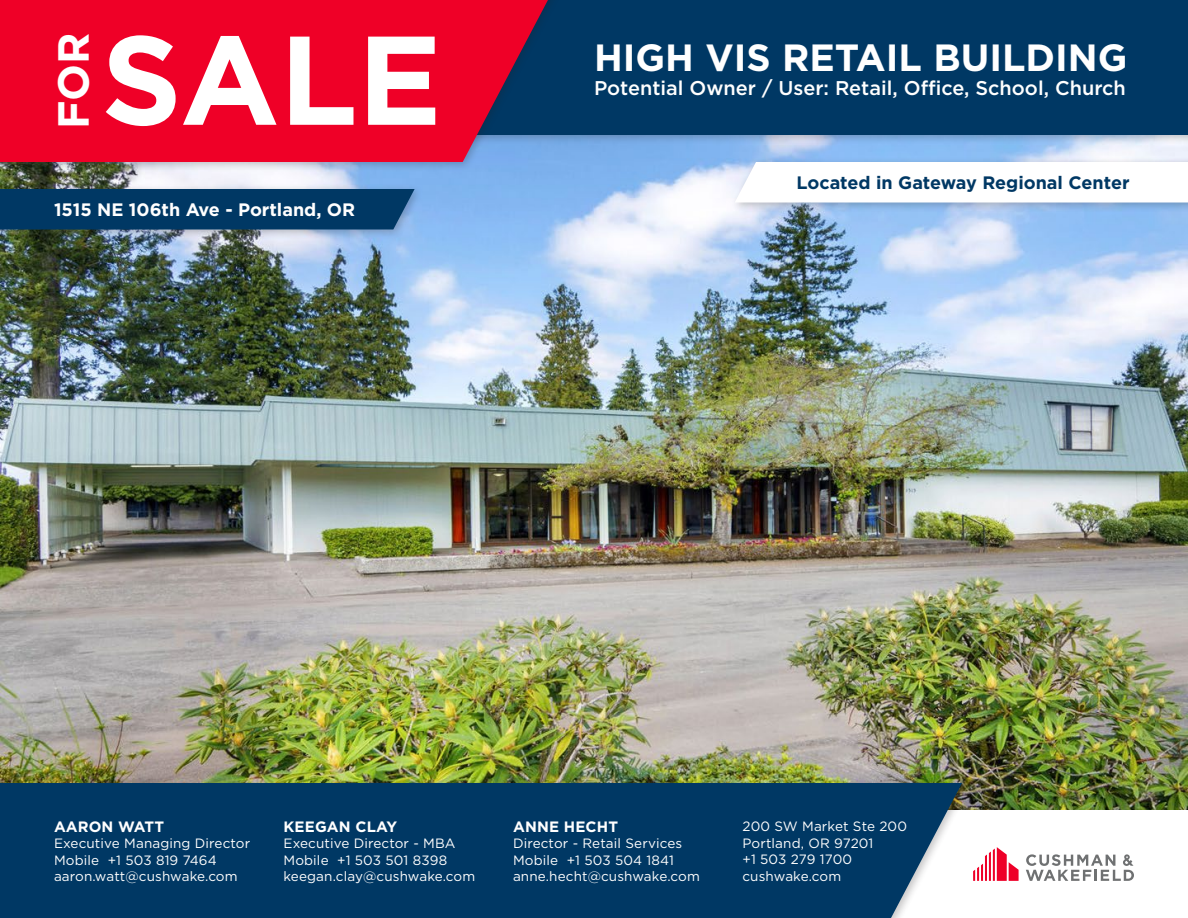
<style>
.page{position:relative;width:1188px;height:918px;background:#fff}
.page>*{position:absolute;margin:0;border:0;box-sizing:border-box;transform-origin:0 0}
.t1{font:700 126px "Gotham";color:#fff}
.t2{font:700 43.5px "Gotham";color:#fff}
.t3{font:700 37.8px "Gotham";color:#fff}
.t4{font:500 19.8px "Gotham";color:#fff}
.t5{font:700 18px "Gotham";color:#003864}
.t6{font:700 18px "Gotham";color:#fff}
.Contact_Info{font:700 15px "Gotham";letter-spacing:.01em;color:#fff}
.Contact_Info-2{font:13.5px "Gotham";letter-spacing:.01em;color:#fff}
</style>
<div class="page">
<img style="left:0;top:145px;width:1188px;height:660px">
<div style="left:454px;top:0;width:734px;height:145px;background:#231f20;opacity:.25"></div>
<div style="left:459px;top:0;width:729px;height:135px;background:#003864"></div>
<div style="left:0;top:0;width:571px;height:172px;background:#231f20;opacity:.25"></div>
<svg style="left:0;top:0;width:548px;height:162px;background:#df062e"></svg>
<div style="left:0;top:184px;width:424px;height:56px;background:#231f20;opacity:.25"></div>
<div style="left:0;top:189px;width:415px;height:41px;background:#003864"></div>
<div style="left:730px;top:157px;width:458px;height:56px;background:#231f20;opacity:.25"></div>
<svg style="left:735px;top:162px;width:453px;height:40px"></svg>
<div style="left:853px;top:805px;width:335px;height:113px;background:#231f20;opacity:.25"></div>
<div style="left:0;top:778px;width:971px;height:140px;background:#231f20;opacity:.25"></div>
<div style="left:0;top:783px;width:962px;height:135px;background:#003864"></div>
<svg style="left:886px;top:810px;width:302px;height:108px"></svg>
<p class="t2" style="left:45px;top:129px;width:98px;rotate:-90deg">FOR</p>
<p class="t1" style="left:101px;top:-3px;width:342px">SALE</p>
<p class="t3" style="left:594px;top:32px;width:535px">HIGH VIS RETAIL BUILDING</p>
<p class="t4" style="left:594px;top:75px;width:533px">Potential Owner / User: Retail, Office, School, Church</p>
<p class="t6" style="left:54px;top:198px;width:303px">1515 NE 106th Ave - Portland, OR</p>
<p class="t5" style="left:796px;top:171px;width:335px">Located in Gateway Regional Center</p>
<p class="Contact_Info" style="left:54px;top:816px;width:112px">AARON WATT</p>
<p class="Contact_Info-2" style="left:54px;top:835px;width:198px">Executive Managing Director</p>
<p class="Contact_Info-2" style="left:54px;top:851px;width:164px">Mobile +1 503 819 7464</p>
<p class="Contact_Info-2" style="left:54px;top:868px;width:185px">aaron.watt@cushwake.com</p>
<p class="Contact_Info" style="left:284px;top:816px;width:115px">KEEGAN CLAY</p>
<p class="Contact_Info-2" style="left:284px;top:835px;width:173px">Executive Director - MBA</p>
<p class="Contact_Info-2" style="left:284px;top:851px;width:165px">Mobile +1 503 501 8398</p>
<p class="Contact_Info-2" style="left:284px;top:868px;width:193px">keegan.clay@cushwake.com</p>
<p class="Contact_Info" style="left:513px;top:816px;width:107px">ANNE HECHT</p>
<p class="Contact_Info-2" style="left:513px;top:835px;width:171px">Director - Retail Services</p>
<p class="Contact_Info-2" style="left:513px;top:851px;width:162px">Mobile +1 503 504 1841</p>
<p class="Contact_Info-2" style="left:513px;top:868px;width:188px">anne.hecht@cushwake.com</p>
<p class="Contact_Info-2" style="left:742px;top:818px;width:166px">200 SW Market Ste 200</p>
<p class="Contact_Info-2" style="left:742px;top:834px;width:132px">Portland, OR 97201</p>
<p class="Contact_Info-2" style="left:742px;top:851px;width:111px">+1 503 279 1700</p>
<p class="Contact_Info-2" style="left:742px;top:867px;width:100px">cushwake.com</p>
</div>
